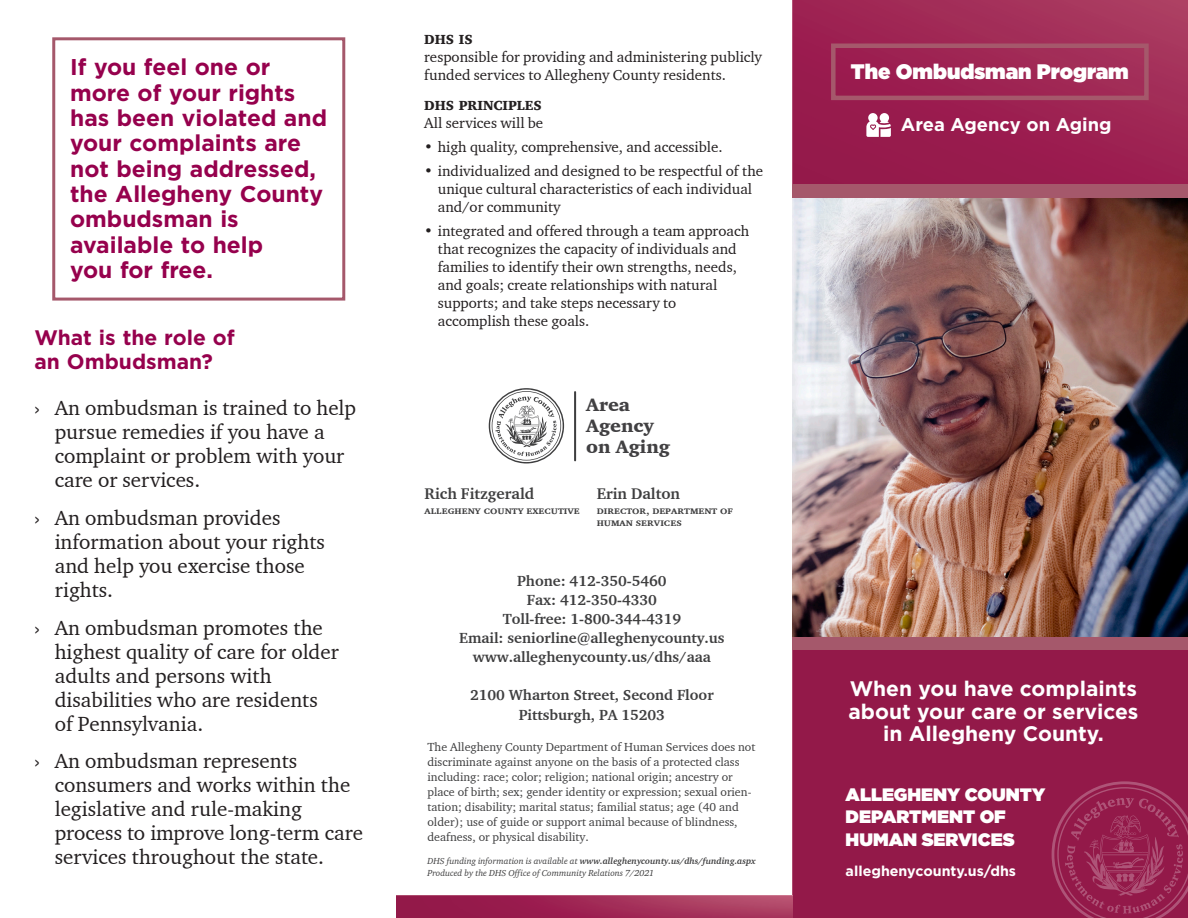
<style>
.page{position:relative;width:1188px;height:918px;background:#fff}
.page>*{position:absolute;margin:0;border:0;box-sizing:border-box;transform-origin:0 0}
.Heads{font:700 22.8px/25.3px "Gotham";color:#96014d}
.t1{font:21px/24px "Charter ITC";color:#231f20}
.t2{font:700 21px/22.5px "Gotham";color:#fff;text-align:center}
.Heads-2{font:700 21px/24px "Gotham";color:#96014d}
.t3{font:900 21px "Gotham";color:#fff}
.Heads-3{font:18.45px/21px "Charter ITC Blac";color:#414042}
.t4{font:700 18.3px "Gotham";color:#fff}
.t5{font:900 18px/22.5px "Gotham";color:#fff}
.Heads-4{font:700 15.75px "Charter ITC";color:#3e3e3f}
.t6{font:15px/18px "Charter ITC";color:#231f20}
.Heads-5{font:700 15px "Charter ITC";color:#3e3e3f}
.t7{font:700 14.25px "Gotham";color:#fff}
.t8{font:13.5px "Charter ITC Blac";color:#231f20}
.Heads-6{font:12px/15px "Charter ITC";color:#3e3e3f}
.Heads-7{font:11.1px/12px "Charter ITC Bold SC";color:#3e3e3f}
.Heads-8{font:italic 700 9px "Charter ITC";color:#3e3e3f}
.Heads-9{font:italic 9px "Charter ITC";color:#3e3e3f}
.s1{font-weight:400}
</style>
<div class="page">
<img style="left:793px;top:0;width:395px;height:918px">
<svg style="left:866px;top:113px;width:25px;height:24px"></svg>
<hr style="left:574px;top:391px;width:2px;height:70px;background:#3e3e3f">
<svg style="left:489px;top:388px;width:75px;height:75px"></svg>
<img style="left:396px;top:896px;width:397px;height:22px">
<div style="left:52px;top:37px;width:293px;height:264px;border:3px solid #a5586b"></div>
<div style="left:793px;top:185px;width:395px;height:13px;background:#a5586b"></div>
<svg style="left:1052px;top:781px;width:136px;height:137px;background:#982653"></svg>
<div style="left:793px;top:637px;width:395px;height:13px;background:#a5586b"></div>
<div style="left:831px;top:44px;width:318px;height:56px;border:4px solid #a5586b"></div>
<img style="left:792px;top:199px;width:396px;height:437px">
<p class="Heads" style="left:70px;top:54px;width:258px">If you feel one or more of your rights has been violated and your complaints are not being addressed, the Allegheny County ombudsman is available to help<br>you for free.</p>
<p class="Heads-2" style="left:34px;top:325px;width:202px">What is the role of an Ombudsman?</p>
<p class="t1" style="left:55px;top:395px;width:303px;text-indent:-20px">› An ombudsman is trained to help pursue remedies if you have a complaint or problem with your care or services.</p>
<p class="t1" style="left:55px;top:505px;width:272px;text-indent:-20px">› An ombudsman provides information about your rights and help you exercise those rights.</p>
<p class="t1" style="left:55px;top:615px;width:286px;text-indent:-20px">› An ombudsman promotes the highest quality of care for older adults and persons with disabilities who are residents of Pennsylvania.</p>
<p class="t1" style="left:55px;top:749px;width:310px;text-indent:-20px">› An ombudsman represents consumers and works within the legislative and rule-making process to improve long-term care services throughout the state.</p>
<p class="t8" style="left:424px;top:31px;width:50px">DHS IS</p>
<p class="t6" style="left:424px;top:48px;width:339px">responsible for providing and administering publicly funded services to Allegheny County residents.</p>
<p class="t8" style="left:424px;top:97px;width:119px">DHS PRINCIPLES</p>
<p class="t6" style="left:424px;top:114px;width:121px">All services will be</p>
<p class="t6" style="left:424px;top:138px;width:300px">• high quality, comprehensive, and accessible.</p>
<p class="t6" style="left:438px;top:162px;width:327px;text-indent:-14px">• individualized and designed to be respectful of the unique cultural characteristics of each individual and/or community</p>
<p class="t6" style="left:438px;top:222px;width:313px;text-indent:-14px">• integrated and offered through a team approach that recognizes the capacity of individuals and families to identify their own strengths, needs, and goals; create relationships with natural supports; and take steps necessary to accomplish these goals.</p>
<p class="Heads-3" style="left:586px;top:394px;width:86px">Area<br>Agency on Aging</p>
<p class="Heads-4" style="left:424px;top:484px;width:111px">Rich Fitzgerald</p>
<p class="Heads-7" style="left:424px;top:504px;width:157px">allegheny county executive</p>
<p class="Heads-4" style="left:597px;top:484px;width:85px">Erin Dalton</p>
<p class="Heads-7" style="left:597px;top:504px;width:138px">director, department of human services</p>
<p class="Heads-5" style="left:517px;top:571px;width:151px">Phone: 412-350-5460</p>
<p class="Heads-5" style="left:527px;top:590px;width:132px">Fax: 412-350-4330</p>
<p class="Heads-5" style="left:503px;top:609px;width:180px">Toll-free: 1-800-344-4319</p>
<p class="Heads-5" style="left:459px;top:629px;width:267px">Email: seniorline@alleghenycounty.us</p>
<p class="Heads-5" style="left:473px;top:648px;width:240px">www.alleghenycounty.us/dhs/aaa</p>
<p class="Heads-5" style="left:470px;top:686px;width:245px">2100 Wharton Street, Second Floor</p>
<p class="Heads-5" style="left:519px;top:705px;width:148px">Pittsburgh, PA 15203</p>
<p class="Heads-6" style="left:428px;top:739px;width:329px">The Allegheny County Department of Human Services does not discriminate against anyone on the basis of a protected class including: race; color; religion; national origin; ancestry or place of birth; sex; gender identity or expression; sexual orien&shy;tation; disability; marital status; familial status; age (40 and older); use of guide or support animal because of blindness, deafness, or physical disability.</p>
<p class="Heads-8" style="left:428px;top:856px;width:330px"><span class="s1">DHS funding information is available at</span> www.alleghenycounty.us/dhs/funding.aspx</p>
<p class="Heads-9" style="left:428px;top:867px;width:228px">Produced by the DHS Office of Community Relations 7/2021</p>
<p class="t3" style="left:851px;top:57px;width:279px">The Ombudsman Program</p>
<p class="t4" style="left:901px;top:112px;width:212px">Area Agency on Aging</p>
<p class="t2" style="left:848px;top:677px;width:292px">When you have complaints about your care or services in Allegheny County.</p>
<p class="t5" style="left:846px;top:783px;width:201px">ALLEGHENY COUNTY<br>DEPARTMENT OF<br>HUMAN SERVICES</p>
<p class="t7" style="left:846px;top:861px;width:172px">alleghenycounty.us/dhs</p>
</div>
